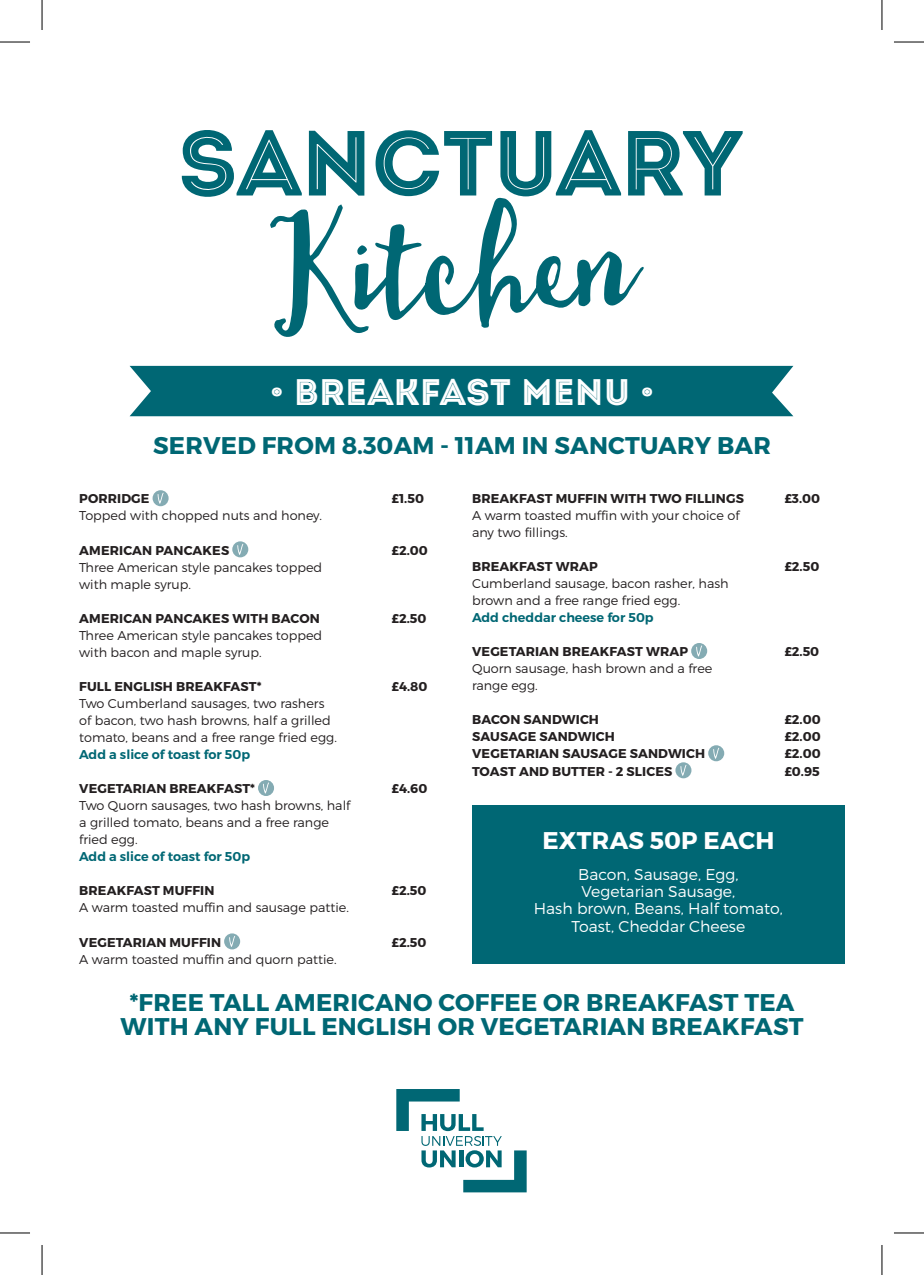
<style>
.page{position:relative;width:924px;height:1275px;background:#fff}
.page>*{position:absolute;margin:0;border:0;box-sizing:border-box;transform-origin:0 0}
.t1{font:37px "Intro Inline";color:#fff}
.t2{font:700 24.2px/24.2px "Montserrat";letter-spacing:.01em;color:#006774;text-align:center}
.t3{font:700 24.2px "Montserrat";letter-spacing:.01em;color:#fff}
.t4{font:300 15.6px/17px "Montserrat";color:#fff;text-align:center}
.t5{font:300 12.8px/17px "Montserrat";color:#231f20}
.t6{font:700 12.8px "Montserrat";letter-spacing:.01em;color:#231f20}
.t7{font:600 12.8px "Montserrat";color:#006774}
</style>
<div class="page">
<div style="left:472px;top:805px;width:372px;height:158px;background:#006774"></div>
<div style="left:129px;top:366px;width:664px;height:50px;background:#006774"></div>
<svg style="left:152px;top:490px;width:16px;height:16px"></svg>
<svg style="left:157px;top:492px;width:6px;height:12px"></svg>
<svg style="left:232px;top:541px;width:16px;height:16px"></svg>
<svg style="left:237px;top:544px;width:6px;height:11px"></svg>
<svg style="left:258px;top:780px;width:16px;height:16px"></svg>
<svg style="left:263px;top:782px;width:6px;height:11px"></svg>
<svg style="left:224px;top:933px;width:16px;height:16px"></svg>
<svg style="left:229px;top:935px;width:6px;height:12px"></svg>
<svg style="left:690px;top:643px;width:17px;height:16px"></svg>
<svg style="left:695px;top:645px;width:6px;height:11px"></svg>
<svg style="left:707px;top:745px;width:17px;height:16px"></svg>
<svg style="left:713px;top:747px;width:6px;height:12px"></svg>
<svg style="left:675px;top:762px;width:16px;height:16px"></svg>
<svg style="left:680px;top:764px;width:6px;height:12px"></svg>
<svg style="left:181px;top:130px;width:561px;height:67px"></svg>
<svg style="left:270px;top:197px;width:374px;height:140px"></svg>
<svg style="left:396px;top:1089px;width:130px;height:103px"></svg>
<hr style="left:0;top:42px;width:30px;height:1px;background:#000">
<hr style="left:893px;top:42px;width:30px;height:1px;background:#000">
<hr style="left:0;top:1232px;width:30px;height:1px;background:#000">
<hr style="left:893px;top:1232px;width:30px;height:1px;background:#000">
<hr style="left:42px;top:0;width:1px;height:30px;background:#000">
<hr style="left:42px;top:1245px;width:1px;height:30px;background:#000">
<hr style="left:881px;top:0;width:1px;height:30px;background:#000">
<hr style="left:881px;top:1245px;width:1px;height:30px;background:#000">
<h1 class="t1" style="left:270px;top:369px;width:385px">˚ BREAKFAST MENU ˚</h1>
<h2 class="t2" style="left:153px;top:433px;width:619px">SERVED FROM 8.30AM - 11AM IN SANCTUARY BAR</h2>
<p class="t6" style="left:79px;top:491px;width:72px">PORRIDGE</p>
<p class="t6" style="left:392px;top:491px;width:34px">£1.50</p>
<p class="t5" style="left:79px;top:507px;width:244px">Topped with chopped nuts and honey.</p>
<p class="t6" style="left:79px;top:542px;width:151px">AMERICAN PANCAKES</p>
<p class="t6" style="left:392px;top:542px;width:37px">£2.00</p>
<p class="t5" style="left:79px;top:558px;width:244px">Three American style pancakes topped with maple syrup.</p>
<p class="t6" style="left:79px;top:610px;width:242px">AMERICAN PANCAKES WITH BACON</p>
<p class="t6" style="left:392px;top:610px;width:36px">£2.50</p>
<p class="t5" style="left:79px;top:626px;width:244px">Three American style pancakes topped with bacon and maple syrup.</p>
<p class="t6" style="left:79px;top:678px;width:184px">FULL ENGLISH BREAKFAST*</p>
<p class="t6" style="left:392px;top:678px;width:37px">£4.80</p>
<p class="t5" style="left:79px;top:694px;width:259px">Two Cumberland sausages, two rashers of bacon, two hash browns, half a grilled tomato, beans and a free range fried egg.</p>
<p class="t7" style="left:79px;top:746px;width:172px">Add a slice of toast for 50p</p>
<p class="t6" style="left:79px;top:780px;width:177px">VEGETARIAN BREAKFAST*</p>
<p class="t6" style="left:392px;top:780px;width:37px">£4.60</p>
<p class="t5" style="left:79px;top:797px;width:272px">Two Quorn sausages, two hash browns, half a grilled tomato, beans and a free range fried egg.</p>
<p class="t7" style="left:79px;top:849px;width:172px">Add a slice of toast for 50p</p>
<p class="t6" style="left:79px;top:883px;width:137px">BREAKFAST MUFFIN</p>
<p class="t6" style="left:392px;top:883px;width:36px">£2.50</p>
<p class="t5" style="left:79px;top:899px;width:271px">A warm toasted muffin and sausage pattie.</p>
<p class="t6" style="left:79px;top:934px;width:143px">VEGETARIAN MUFFIN</p>
<p class="t6" style="left:392px;top:934px;width:36px">£2.50</p>
<p class="t5" style="left:79px;top:950px;width:259px">A warm toasted muffin and quorn pattie.</p>
<p class="t6" style="left:472px;top:490px;width:273px">BREAKFAST MUFFIN WITH TWO FILLINGS</p>
<p class="t6" style="left:784px;top:490px;width:37px">£3.00</p>
<p class="t5" style="left:472px;top:506px;width:269px">A warm toasted muffin with your choice of any two fillings.</p>
<p class="t6" style="left:472px;top:558px;width:127px">BREAKFAST WRAP</p>
<p class="t6" style="left:784px;top:558px;width:36px">£2.50</p>
<p class="t5" style="left:472px;top:575px;width:258px">Cumberland sausage, bacon rasher, hash brown and a free range fried egg.</p>
<p class="t7" style="left:472px;top:609px;width:183px">Add cheddar cheese for 50p</p>
<p class="t6" style="left:472px;top:643px;width:217px">VEGETARIAN BREAKFAST WRAP</p>
<p class="t6" style="left:784px;top:643px;width:36px">£2.50</p>
<p class="t5" style="left:472px;top:660px;width:242px">Quorn sausage, hash brown and a free range egg.</p>
<p class="t6" style="left:472px;top:712px;width:128px">BACON SANDWICH</p>
<p class="t6" style="left:784px;top:712px;width:37px">£2.00</p>
<p class="t6" style="left:472px;top:729px;width:144px">SAUSAGE SANDWICH</p>
<p class="t6" style="left:784px;top:729px;width:37px">£2.00</p>
<p class="t6" style="left:472px;top:746px;width:234px">VEGETARIAN SAUSAGE SANDWICH</p>
<p class="t6" style="left:784px;top:746px;width:37px">£2.00</p>
<p class="t6" style="left:472px;top:763px;width:202px">TOAST AND BUTTER - 2 SLICES</p>
<p class="t6" style="left:784px;top:763px;width:36px">£0.95</p>
<h2 class="t3" style="left:542px;top:825px;width:233px">EXTRAS 50P EACH</h2>
<p class="t4" style="left:533px;top:866px;width:250px">Bacon, Sausage, Egg,<br>Vegetarian Sausage,<br>Hash brown, Beans, Half tomato,<br>Toast, Cheddar Cheese</p>
<h2 class="t2" style="left:120px;top:990px;width:684px">*FREE TALL AMERICANO COFFEE OR BREAKFAST TEA<br>WITH ANY FULL ENGLISH OR VEGETARIAN BREAKFAST</h2>
</div>
